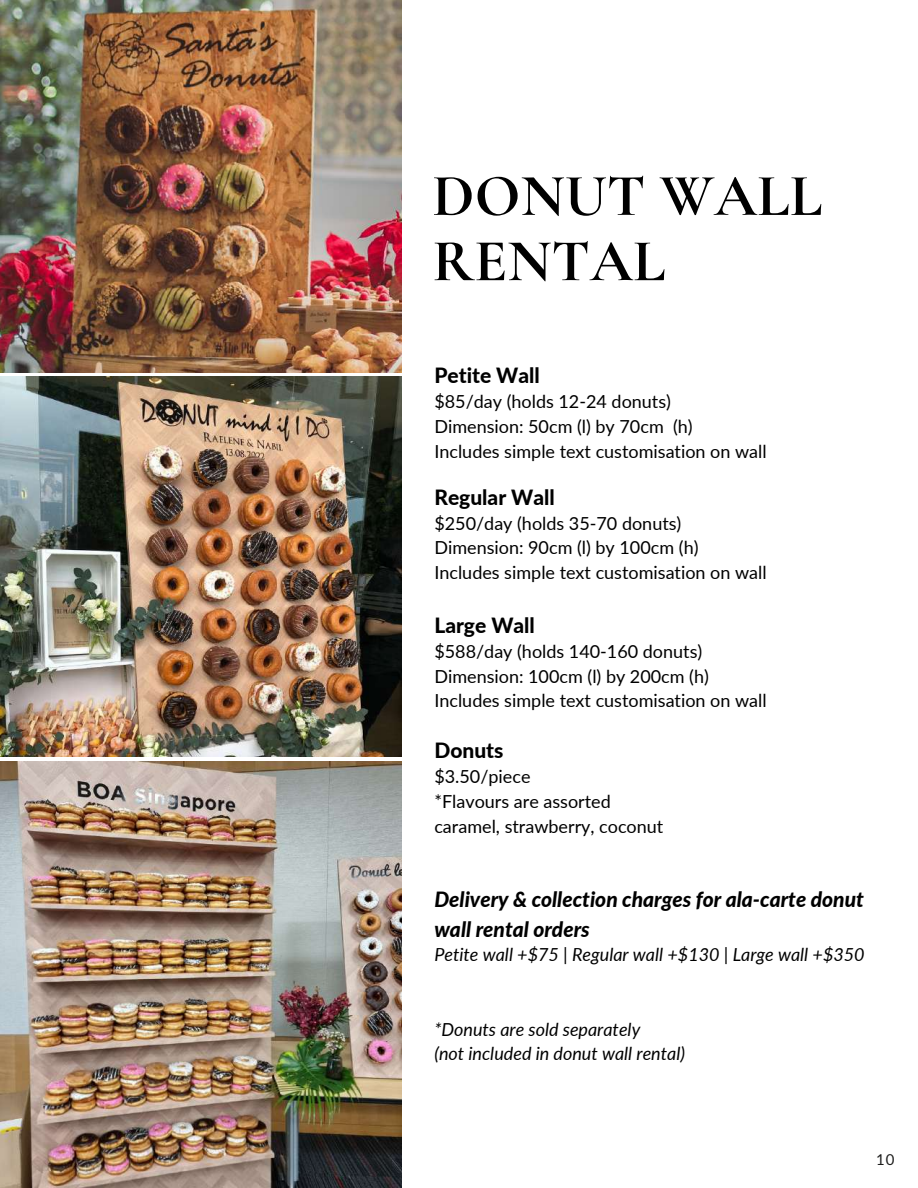
<style>
.page{position:relative;width:918px;height:1188px;background:#fff}
.page>*{position:absolute;margin:0;border:0;box-sizing:border-box;transform-origin:0 0}
.t1{font:700 60px/65.2px "Cormorant Garamond";color:#000}
.t2{font:italic 800 21px/29.2px "Lato";color:#000}
.t3{font:800 21px "Lato";color:#000}
.t4{font:18px/24.8px "Lato";color:#000}
.t5{font:italic 18px/24.8px "Lato";color:#000}
.t6{font:15px "Lato";color:#1c1c1b}
</style>
<div class="page">
<img style="left:0;top:0;width:402px;height:372px">
<img style="left:0;top:377px;width:402px;height:380px">
<img style="left:0;top:762px;width:402px;height:426px">
<h1 class="t1" style="left:432px;top:163px;width:392px">DONUT WALL<br>RENTAL</h1>
<p class="t3" style="left:434px;top:363px;width:107px">Petite Wall</p>
<p class="t4" style="left:434px;top:389px;width:334px">$85/day (holds 12-24 donuts)<br>Dimension: 50cm (l) by 70cm (h)<br>Includes simple text customisation on wall</p>
<p class="t3" style="left:434px;top:484px;width:122px">Regular Wall</p>
<p class="t4" style="left:434px;top:510px;width:334px">$250/day (holds 35-70 donuts)<br>Dimension: 90cm (l) by 100cm (h)<br>Includes simple text customisation on wall</p>
<p class="t3" style="left:434px;top:612px;width:102px">Large Wall</p>
<p class="t4" style="left:434px;top:638px;width:334px">$588/day (holds 140-160 donuts)<br>Dimension: 100cm (l) by 200cm (h)<br>Includes simple text customisation on wall</p>
<p class="t3" style="left:434px;top:738px;width:71px">Donuts</p>
<p class="t4" style="left:434px;top:764px;width:230px">$3.50/piece<br>*Flavours are assorted caramel, strawberry, coconut</p>
<p class="t2" style="left:434px;top:885px;width:431px">Delivery &amp; collection charges for ala-carte donut wall rental orders</p>
<p class="t5" style="left:434px;top:942px;width:432px">Petite wall +$75 | Regular wall +$130 | Large wall +$350</p>
<p class="t5" style="left:434px;top:1016px;width:252px">*Donuts are sold separately<br>(not included in donut wall rental)</p>
<p class="t6" style="left:876px;top:1150px;width:20px">10</p>
</div>
